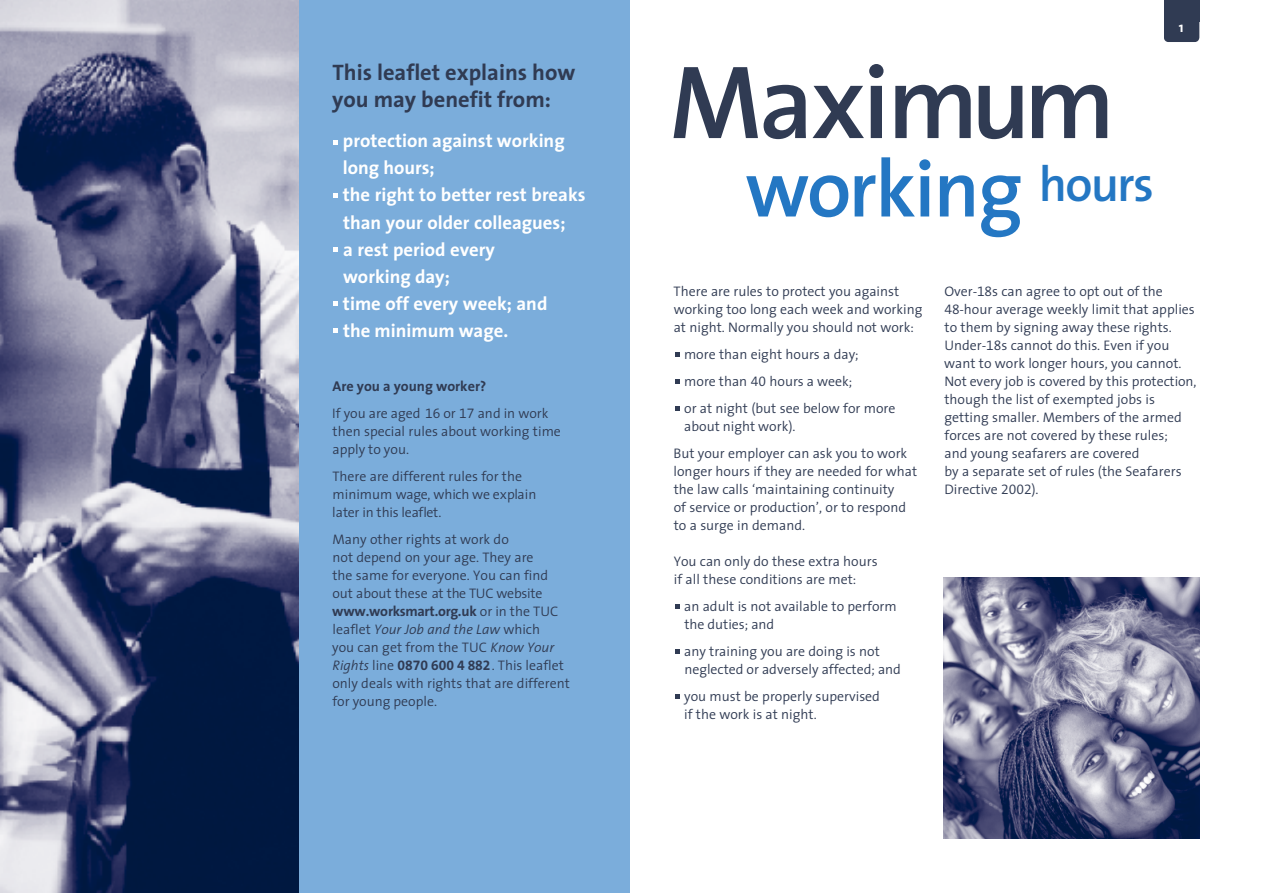
<style>
.page{position:relative;width:1263px;height:893px;background:#fff}
.page>*{position:absolute;margin:0;border:0;box-sizing:border-box;transform-origin:0 0}
.t1{font:600 105px "The Sans";color:#303b53}
.t2{font:600 81px "The Sans";color:#2477c3}
.t3{font:700 22.5px/27px "The Sans";color:#303b53}
.t4{font:700 18.75px/27px "The Sans";color:#fff}
.t5{font:700 14.25px "The Sans";letter-spacing:-.025em;color:#303b53}
.t6{font:700 14.25px "The Sans";color:#303b53}
.t7{font:700 14.25px "The Sans";color:#fff}
.t8{font:300 13.8px/18px "The Sans";color:#303b53}
.s1{font-family:"The Sans Semi Light Expert";font-weight:400}
.s2{font-weight:300;font-size:13.8px}
.s3{font-style:italic}
.s4{font-family:"The Sans Bold Expert";font-weight:400}
</style>
<div class="page">
<div style="left:0;top:0;width:630px;height:892px;background:#7baddb"></div>
<svg style="left:675px;top:694px;width:4px;height:4px"></svg>
<svg style="left:675px;top:649px;width:4px;height:4px"></svg>
<svg style="left:675px;top:604px;width:4px;height:4px"></svg>
<svg style="left:675px;top:406px;width:4px;height:4px"></svg>
<svg style="left:675px;top:379px;width:4px;height:4px"></svg>
<svg style="left:675px;top:352px;width:4px;height:4px"></svg>
<div style="left:1164px;top:0;width:35px;height:42px;background:#303b53;border-radius:4px"></div>
<div style="left:1164px;top:0;width:35px;height:22px;background:#303b53"></div>
<img style="left:0;top:0;width:299px;height:892px">
<img style="left:944px;top:577px;width:255px;height:261px">
<svg style="left:334px;top:328px;width:4px;height:5px"></svg>
<svg style="left:334px;top:302px;width:4px;height:4px"></svg>
<svg style="left:334px;top:248px;width:4px;height:4px"></svg>
<svg style="left:334px;top:194px;width:4px;height:4px"></svg>
<svg style="left:334px;top:141px;width:4px;height:4px"></svg>
<h3 class="t3" style="left:332px;top:61px;width:245px">This leaflet explains how you may benefit from:</h3>
<h3 class="t4" style="left:343px;top:129px;width:244px">protection against working long hours;<br>the right to better rest breaks than your older colleagues;<br>a rest period every<br>working day;<br>time off every week; and<br>the minimum wage.</h3>
<p class="t6" style="left:332px;top:380px;width:155px">Are you a young worker?</p>
<p class="t8" style="left:332px;top:405px;width:230px">If you are aged <span class="s1">16</span> or <span class="s1">17</span> and in work then special rules about working time apply to you.</p>
<p class="t8" style="left:332px;top:468px;width:206px">There are different rules for the minimum wage, which we explain later in this leaflet.</p>
<p class="t8" style="left:332px;top:531px;width:217px">Many other rights at work do<br>not depend on your age. They are the same for everyone. You can find out about these at the TUC website</p>
<p class="t5" style="left:332px;top:605px;width:227px">www.worksmart.org.uk <span class="s2">or in the TUC</span></p>
<p class="t8" style="left:332px;top:621px;width:239px">leaflet <span class="s3">Your Job and the Law</span> which<br>you can get from the TUC <span class="s3">Know Your<br>Rights</span> line <span class="s4">0870 600 4 882</span>. This leaflet only deals with rights that are different for young people.</p>
<h1 class="t1" style="left:669px;top:59px;width:448px">M a x imum</h1>
<h2 class="t2" style="left:745px;top:156px;width:410px">wor k i n g <sup>h</sup> <sup>o</sup> <sup>u</sup> <sup>r</sup> <sup>s</sup></h2>
<p class="t7" style="left:1179px;top:21px;width:6px">1</p>
<p class="t8" style="left:674px;top:283px;width:250px">There are rules to protect you against working too long each week and working at night. Normally you should not work:</p>
<p class="t8" style="left:684px;top:342px;width:213px;line-height:27px">more than eight hours a day;<br>more than <span class="s1">40</span> hours a week;<br>or at night (but see below for more</p>
<p class="t8" style="left:674px;top:414px;width:235px;line-height:27px;text-indent:11px">about night work).<br>But your employer can ask you to work</p>
<p class="t8" style="left:674px;top:463px;width:245px">longer hours if they are needed for what the law calls ‘maintaining continuity<br>of service or production’, or to respond to a surge in demand.</p>
<p class="t8" style="left:674px;top:553px;width:205px">You can only do these extra hours if all these conditions are met:</p>
<p class="t8" style="left:684px;top:598px;width:214px">an adult is not available to perform the duties; and</p>
<p class="t8" style="left:684px;top:643px;width:218px">any training you are doing is not neglected or adversely affected; and</p>
<p class="t8" style="left:684px;top:688px;width:197px">you must be properly supervised if the work is at night.</p>
<p class="t8" style="left:944px;top:283px;width:254px">Over-<span class="s1">18</span>s can agree to opt out of the <span class="s1">48</span>-hour average weekly limit that applies to them by signing away these rights.<br>Under-<span class="s1">18</span>s cannot do this. Even if you want to work longer hours, you cannot.<br>Not every job is covered by this protection, though the list of exempted jobs is getting smaller. Members of the armed forces are not covered by these rules;<br>and young seafarers are covered<br>by a separate set of rules (the Seafarers Directive <span class="s1">2002</span>).</p>
</div>
